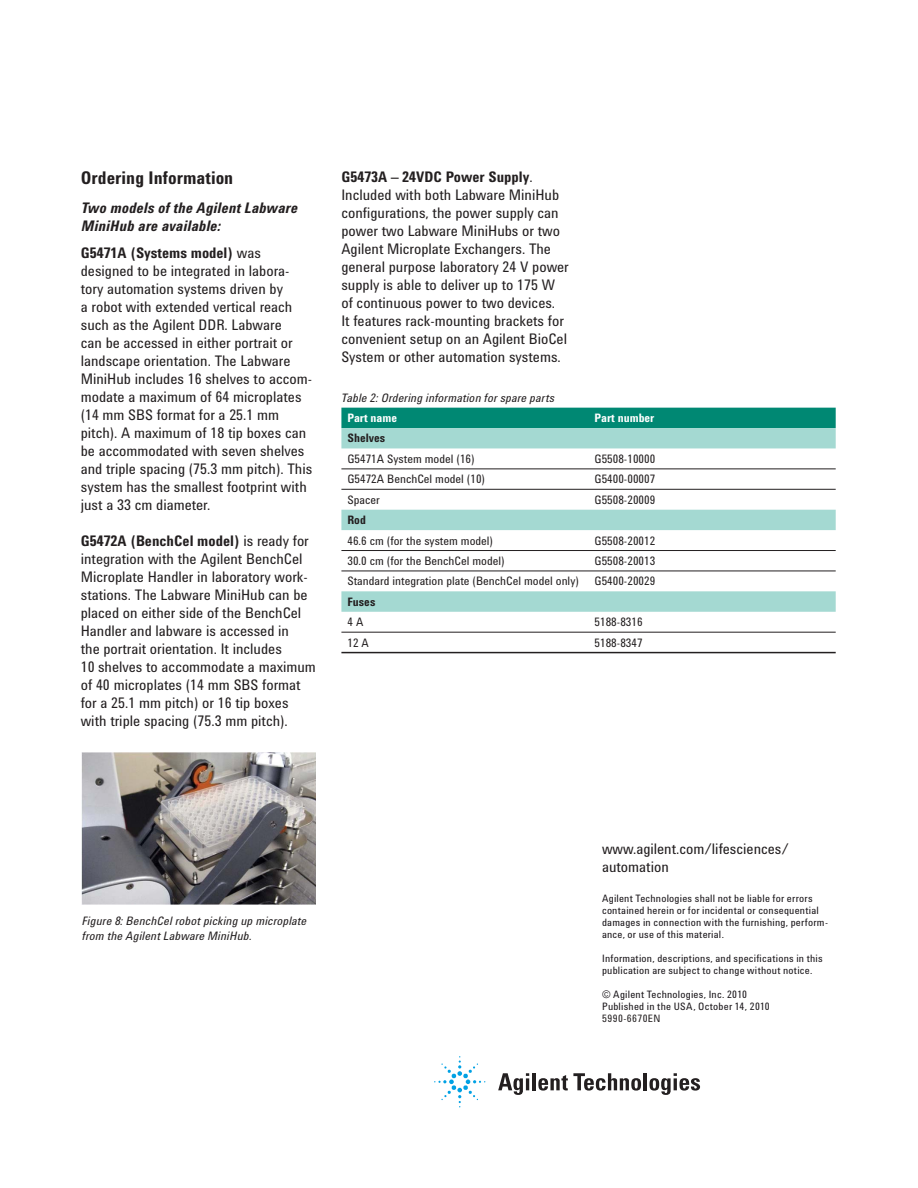
<style>
.page{position:relative;width:918px;height:1188px;background:#fff}
.page>*{position:absolute;margin:0;border:0;box-sizing:border-box;transform-origin:0 0}
.t1{font:700 18px "Agilent Condensed CFF";color:#231f20}
.t2{font:15px/18px "Agilent Condensed CFF";color:#231f20}
.t3{font:italic 700 15px/18px "Agilent Condensed CFF";letter-spacing:.01em;color:#231f20}
.t4{font:12px "Agilent Condensed CFF";color:#231f20}
.t5{font:italic 12px/15px "Agilent Condensed CFF";letter-spacing:.015em;color:#231f20}
.t6{font:700 12px "Agilent Condensed CFF";color:#fff}
.t7{font:700 12px "Agilent Condensed CFF";color:#231f20}
.t8{font:10.5px/12px "Agilent Condensed CFF";letter-spacing:.02em;color:#1a161a}
.t9{font:10.5px "Agilent Condensed CFF";letter-spacing:.04em;color:#231f20}
.s1{font-weight:700}
</style>
<div class="page">
<svg style="left:498px;top:1073px;width:31px;height:22px"></svg>
<hr style="left:532px;top:1073px;width:4px;height:17px;background:#231f20">
<svg style="left:538px;top:1073px;width:103px;height:18px"></svg>
<hr style="left:644px;top:1073px;width:3px;height:17px;background:#231f20">
<svg style="left:649px;top:1073px;width:51px;height:22px"></svg>
<svg style="left:434px;top:1056px;width:51px;height:51px"></svg>
<div style="left:341px;top:408px;width:495px;height:20px;background:#008873"></div>
<svg style="left:341px;top:428px;width:495px;height:184px"></svg>
<hr style="left:341px;top:469px;width:495px;height:1px;background:#231f20">
<hr style="left:341px;top:489px;width:495px;height:1px;background:#231f20">
<hr style="left:341px;top:550px;width:495px;height:1px;background:#231f20">
<hr style="left:341px;top:571px;width:495px;height:1px;background:#231f20">
<hr style="left:341px;top:632px;width:248px;height:1px;background:#231f20">
<hr style="left:589px;top:632px;width:247px;height:1px;background:#231f20">
<hr style="left:341px;top:652px;width:248px;height:1px;background:#231f20">
<hr style="left:589px;top:652px;width:247px;height:1px;background:#231f20">
<img style="left:82px;top:753px;width:234px;height:151px">
<p class="t1" style="left:81px;top:172px;width:154px">Ordering Information</p>
<p class="t3" style="left:81px;top:200px;width:218px">Two models of the Agilent Labware<br>MiniHub are available:</p>
<p class="t2" style="left:81px;top:245px;width:233px"><span class="s1">G5471A (Systems model)</span> was designed to be integrated in labora&shy;tory automation systems driven by<br>a robot with extended vertical reach such as the Agilent DDR. Labware<br>can be accessed in either portrait or landscape orientation. The Labware MiniHub includes 16 shelves to accom&shy;modate a maximum of 64 microplates (14 mm SBS format for a 25.1 mm pitch). A maximum of 18 tip boxes can be accommodated with seven shelves and triple spacing (75.3 mm pitch). This system has the smallest footprint with just a 33 cm diameter.</p>
<p class="t2" style="left:81px;top:533px;width:237px"><span class="s1">G5472A (BenchCel model)</span> is ready for integration with the Agilent BenchCel Microplate Handler in laboratory work&shy;stations. The Labware MiniHub can be placed on either side of the BenchCel Handler and labware is accessed in<br>the portrait orientation. It includes<br>10 shelves to accommodate a maximum of 40 microplates (14 mm SBS format for a 25.1 mm pitch) or 16 tip boxes with triple spacing (75.3 mm pitch).</p>
<p class="t2" style="left:341px;top:170px;width:229px"><span class="s1">G5473A – 24VDC Power Supply</span>.<br>Included with both Labware MiniHub configurations, the power supply can power two Labware MiniHubs or two Agilent Microplate Exchangers. The general purpose laboratory 24 V power supply is able to deliver up to 175 W of continuous power to two devices.<br>It features rack-mounting brackets for convenient setup on an Agilent BioCel System or other automation systems.</p>
<p class="t5" style="left:341px;top:391px;width:215px">Table 2: Ordering information for spare parts</p>
<p class="t6" style="left:347px;top:414px;width:51px">Part name</p>
<p class="t6" style="left:595px;top:414px;width:61px">Part number</p>
<p class="t7" style="left:347px;top:434px;width:39px">Shelves</p>
<p class="t4" style="left:347px;top:454px;width:129px">G5471A System model (16)</p>
<p class="t4" style="left:595px;top:454px;width:62px">G5508-10000</p>
<p class="t4" style="left:347px;top:475px;width:139px">G5472A BenchCel model (10)</p>
<p class="t4" style="left:595px;top:475px;width:62px">G5400-00007</p>
<p class="t4" style="left:347px;top:495px;width:34px">Spacer</p>
<p class="t4" style="left:595px;top:495px;width:62px">G5508-20009</p>
<p class="t7" style="left:347px;top:516px;width:20px">Rod</p>
<p class="t4" style="left:347px;top:536px;width:147px">46.6 cm (for the system model)</p>
<p class="t4" style="left:595px;top:536px;width:62px">G5508-20012</p>
<p class="t4" style="left:347px;top:556px;width:159px">30.0 cm (for the BenchCel model)</p>
<p class="t4" style="left:595px;top:556px;width:62px">G5508-20013</p>
<p class="t4" style="left:347px;top:577px;width:233px">Standard integration plate (BenchCel model only)</p>
<p class="t4" style="left:595px;top:577px;width:62px">G5400-20029</p>
<p class="t7" style="left:347px;top:597px;width:29px">Fuses</p>
<p class="t4" style="left:347px;top:618px;width:17px">4 A</p>
<p class="t4" style="left:595px;top:618px;width:50px">5188-8316</p>
<p class="t4" style="left:347px;top:638px;width:23px">12 A</p>
<p class="t4" style="left:595px;top:638px;width:50px">5188-8347</p>
<p class="t5" style="left:82px;top:915px;width:226px">Figure 8: BenchCel robot picking up microplate from the Agilent Labware MiniHub.</p>
<p class="t2" style="left:602px;top:841px;width:188px">www.agilent.com/lifesciences/ automation</p>
<p class="t8" style="left:602px;top:894px;width:227px">Agilent Technologies shall not be liable for errors contained herein or for incidental or consequential damages in connection with the furnishing, perform&shy;ance, or use of this material.</p>
<p class="t8" style="left:602px;top:954px;width:222px">Information, descriptions, and specifications in this publication are subject to change without notice.</p>
<p class="t8" style="left:602px;top:990px;width:169px">© Agilent Technologies, Inc. 2010<br>Published in the USA, October 14, 2010</p>
<p class="t9" style="left:602px;top:1015px;width:60px">5990-6670EN</p>
</div>
